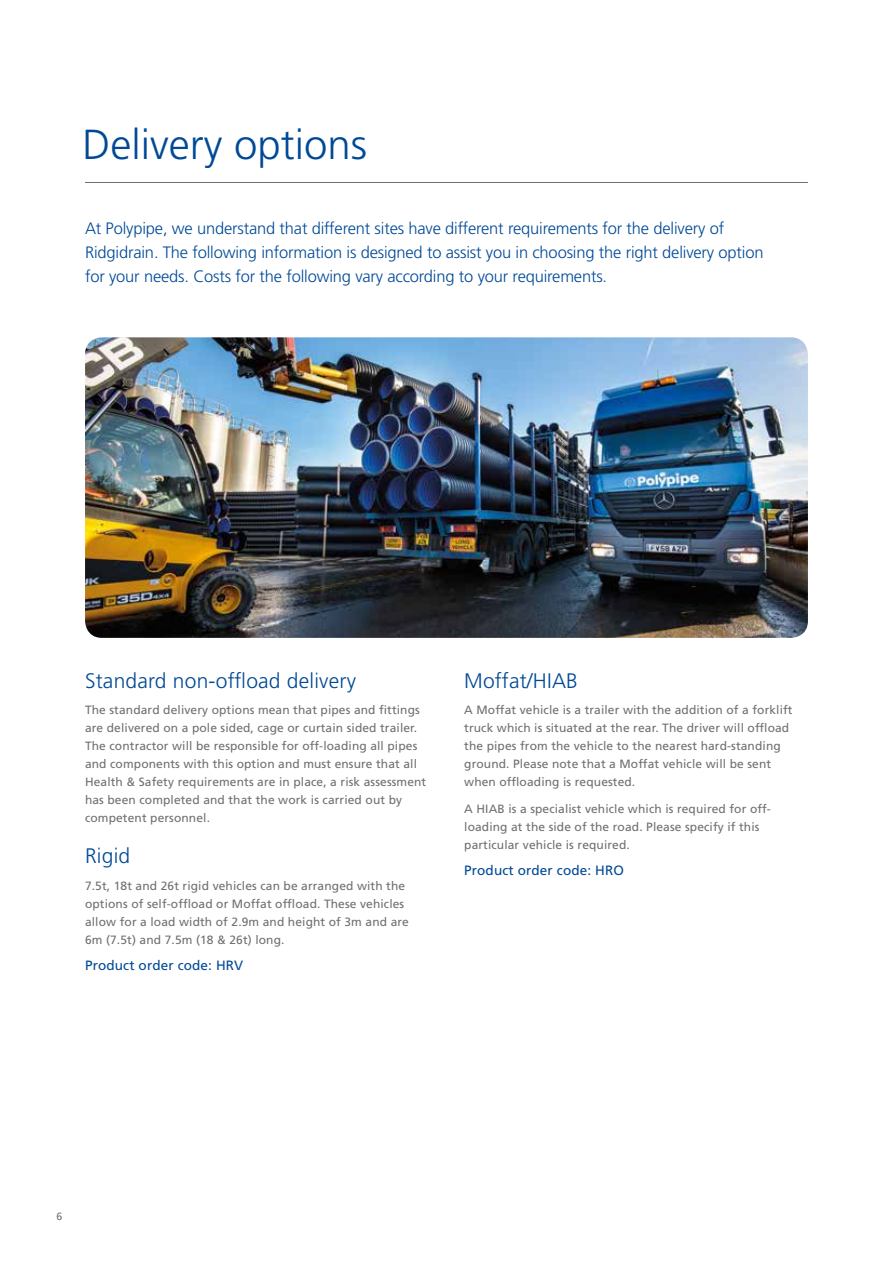
<style>
.page{position:relative;width:893px;height:1263px;background:#fff}
.page>*{position:absolute;margin:0;border:0;box-sizing:border-box;transform-origin:0 0}
.t1{font:300 42px "Frutiger LT Std";color:#004996}
.t2{font:300 21px "Frutiger LT Std";letter-spacing:.01em;color:#004996}
.t3{font:300 16.5px/24px "Frutiger LT Std";letter-spacing:-.01em;color:#004996}
.t4{font:13.5px "Frutiger LT Std";letter-spacing:.01em;color:#004996}
.t5{font:12px/18px "Frutiger LT Std";letter-spacing:.01em;color:#706f6f}
.t6{font:10.5px "Frutiger LT Std";color:#706f6f}
</style>
<div class="page">
<hr style="left:85px;top:182px;width:723px;height:1px;background:#706f6f">
<img style="left:85px;top:337px;width:723px;height:301px">
<h1 class="t1" style="left:83px;top:121px;width:286px">Delivery options</h1>
<p class="t3" style="left:85px;top:216px;width:680px">At Polypipe, we understand that different sites have different requirements for the delivery of<br>Ridgidrain. The following information is designed to assist you in choosing the right delivery option for your needs. Costs for the following vary according to your requirements.</p>
<h2 class="t2" style="left:85px;top:668px;width:272px">Standard non-offload delivery</h2>
<p class="t5" style="left:85px;top:701px;width:343px">The standard delivery options mean that pipes and fittings are delivered on a pole sided, cage or curtain sided trailer.<br>The contractor will be responsible for off-loading all pipes and components with this option and must ensure that all Health &amp; Safety requirements are in place, a risk assessment has been completed and that the work is carried out by competent personnel.</p>
<h2 class="t2" style="left:85px;top:844px;width:47px">Rigid</h2>
<p class="t5" style="left:85px;top:876px;width:325px">7.5t, 18t and 26t rigid vehicles can be arranged with the options of self-offload or Moffat offload. These vehicles allow for a load width of 2.9m and height of 3m and are 6m (7.5t) and 7.5m (18 &amp; 26t) long.</p>
<p class="t4" style="left:85px;top:957px;width:159px">Product order code: HRV</p>
<h2 class="t2" style="left:464px;top:668px;width:115px">Moffat/HIAB</h2>
<p class="t5" style="left:464px;top:701px;width:330px">A Moffat vehicle is a trailer with the addition of a forklift truck which is situated at the rear. The driver will offload the pipes from the vehicle to the nearest hard-standing ground. Please note that a Moffat vehicle will be sent when offloading is requested.</p>
<p class="t5" style="left:464px;top:799px;width:308px">A HIAB is a specialist vehicle which is required for off&shy;loading at the side of the road. Please specify if this particular vehicle is required.</p>
<p class="t4" style="left:464px;top:862px;width:161px">Product order code: HRO</p>
<p class="t6" style="left:57px;top:1210px;width:7px">6</p>
</div>
